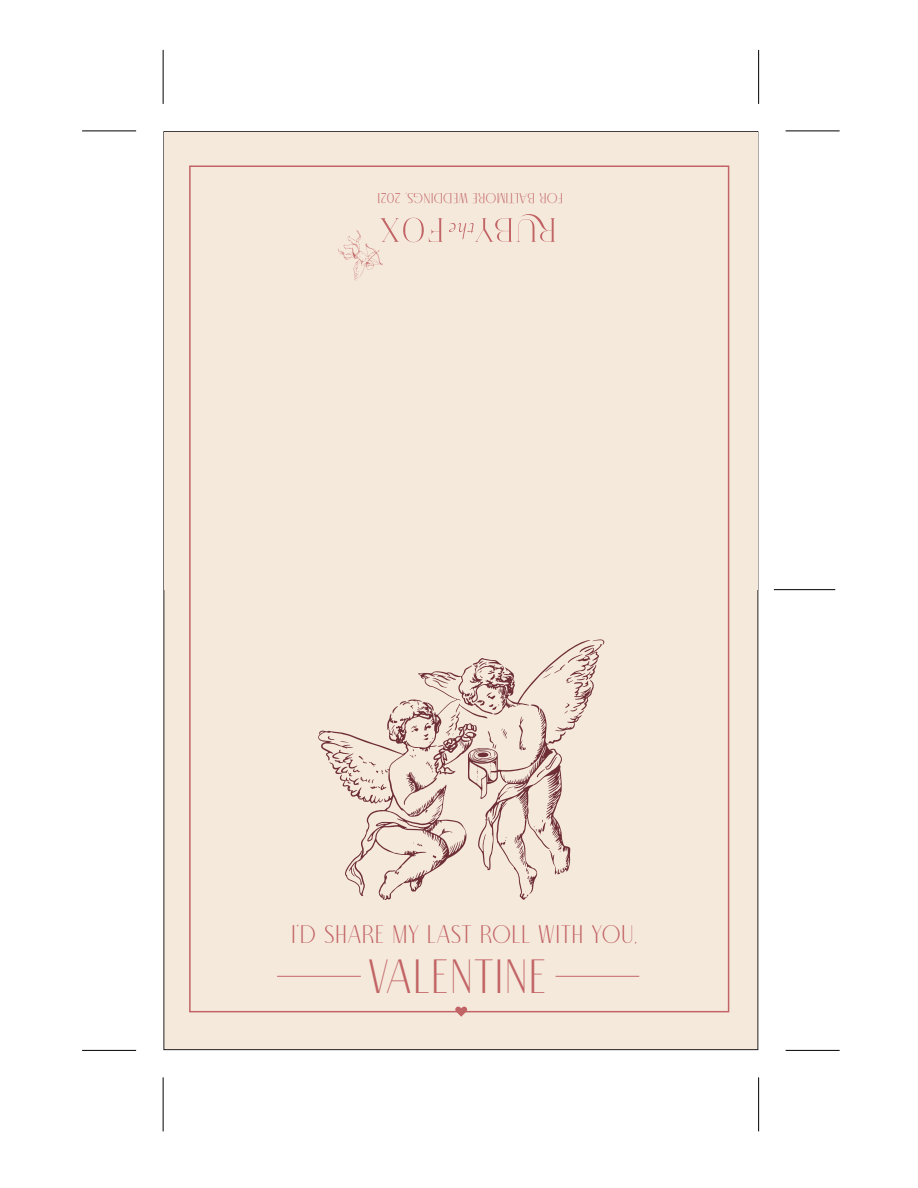
<style>
.page{position:relative;width:918px;height:1188px;background:#fff}
.page>*{position:absolute;margin:0;border:0;box-sizing:border-box;transform-origin:0 0}
.t1{font:48px "North Carossela";letter-spacing:.055em;color:#c26465}
.t2{font:25.5px "North Carossela";letter-spacing:.05em;color:#c26465}
.t3{font:14.55px "North Carossela";letter-spacing:.05em;color:#c26465}
</style>
<div class="page">
<div style="left:164px;top:589px;width:594px;height:461px;background:#f5e9dc"></div>
<hr style="left:163px;top:50px;width:1px;height:54px;background:#000">
<hr style="left:82px;top:131px;width:54px;height:1px;background:#000">
<hr style="left:82px;top:1050px;width:54px;height:1px;background:#000">
<hr style="left:163px;top:1077px;width:1px;height:54px;background:#000">
<hr style="left:758px;top:50px;width:1px;height:54px;background:#000">
<hr style="left:786px;top:131px;width:54px;height:1px;background:#000">
<hr style="left:786px;top:1050px;width:54px;height:1px;background:#000">
<hr style="left:758px;top:1077px;width:1px;height:54px;background:#000">
<hr style="left:774px;top:589px;width:61px;height:1px;background:#000">
<div style="left:164px;top:132px;width:594px;height:457px;background:#f5e9dc"></div>
<svg style="left:449px;top:214px;width:106px;height:28px"></svg>
<svg style="left:338px;top:218px;width:105px;height:63px"></svg>
<svg style="left:318px;top:639px;width:287px;height:261px"></svg>
<svg style="left:468px;top:748px;width:30px;height:51px"></svg>
<hr style="left:556px;top:976px;width:83px;height:1px;background:#c26465">
<hr style="left:277px;top:976px;width:84px;height:1px;background:#c26465">
<svg style="left:455px;top:1006px;width:12px;height:11px"></svg>
<p class="t3" style="left:563px;top:205px;width:187px;rotate:-180deg">FOR BALTIMORE WEDDINGS, 2021</p>
<p class="t2" style="left:291px;top:922px;width:347px">I'D SHARE MY LAST ROLL WITH YOU,</p>
<h1 class="t1" style="left:369px;top:952px;width:177px">VALENTINE</h1>
</div>
